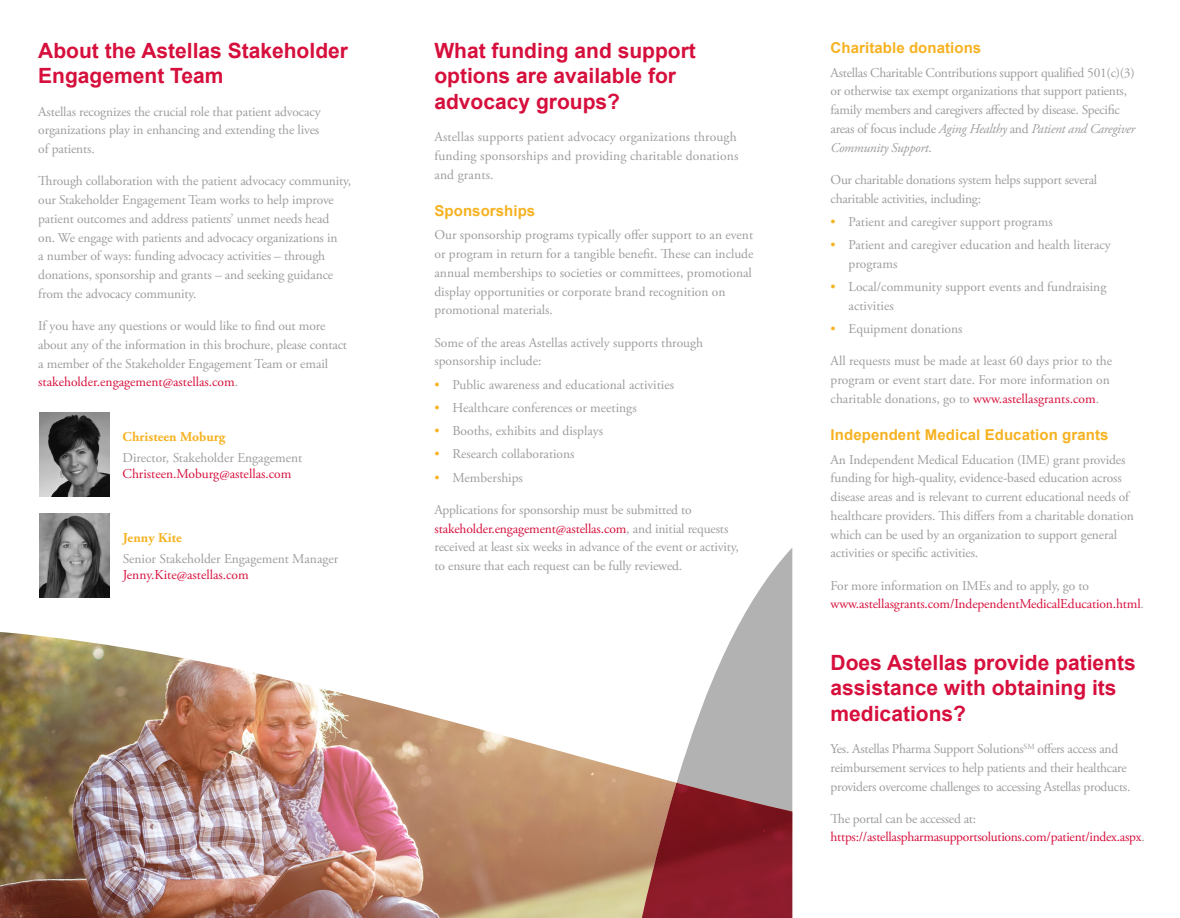
<style>
.page{position:relative;width:1180px;height:918px;background:#fff}
.page>*{position:absolute;margin:0;border:0;box-sizing:border-box;transform-origin:0 0}
.t1{font:700 21px/25.5px "Arial";color:#d60f3c}
.t2{font:700 15px "Arial";letter-spacing:.005em;color:#f6b221}
.t3{font:13.5px/18.8px "Adobe Garamond Pro";letter-spacing:-.01em;color:#9d9d9c}
.t4{font:13.5px/18.8px "Adobe Garamond Pro";letter-spacing:-.01em;color:#d60f3c}
.t5{font:13.5px/18.8px "Adobe Garamond Pro";letter-spacing:.01em;color:#9d9d9c}
.t6{font:700 13.5px "Adobe Garamond Pro";letter-spacing:.005em;color:#f6b221}
.s1{color:#d60f3c}
.s2{color:#f6b221}
.s3{font-style:italic}
.s4{color:#9d9d9c}
</style>
<div class="page">
<img style="left:39px;top:514px;width:71px;height:84px">
<img style="left:39px;top:413px;width:71px;height:83px">
<img style="left:0;top:632px;width:589px;height:286px">
<svg style="left:589px;top:548px;width:203px;height:370px"></svg>
<h1 class="t1" style="left:38px;top:38px;width:311px">About the Astellas Stakeholder<br>Engagement Team</h1>
<p class="t3" style="left:38px;top:102px;width:284px;text-align:justify">Astellas recognizes the crucial role that patient advocacy organizations play in enhancing and extending the lives of patients.</p>
<p class="t3" style="left:38px;top:172px;width:314px">Through collaboration with the patient advocacy community, our Stakeholder Engagement Team works to help improve patient outcomes and address patients’ unmet needs head<br>on. We engage with patients and advocacy organizations in<br>a number of ways: funding advocacy activities – through donations, sponsorship and grants – and seeking guidance from the advocacy community.</p>
<p class="t3" style="left:38px;top:317px;width:310px">If you have any questions or would like to find out more about any of the information in this brochure, please contact a member of the Stakeholder Engagement Team or email <span class="s1">stakeholder.engagement@astellas.com</span>.</p>
<p class="t6" style="left:123px;top:429px;width:104px">Christeen Moburg</p>
<p class="t3" style="left:123px;top:449px;width:181px">Director, Stakeholder Engagement</p>
<p class="t4" style="left:123px;top:465px;width:170px">Christeen.Moburg@astellas.com</p>
<p class="t6" style="left:123px;top:530px;width:61px">Jenny Kite</p>
<p class="t3" style="left:123px;top:550px;width:217px">Senior Stakeholder Engagement Manager</p>
<p class="t4" style="left:123px;top:566px;width:128px">Jenny.Kite@astellas.com</p>
<h1 class="t1" style="left:434px;top:38px;width:263px">What funding and support options are available for advocacy groups?</h1>
<p class="t5" style="left:434px;top:128px;width:305px">Astellas supports patient advocacy organizations through funding sponsorships and providing charitable donations and grants.</p>
<p class="t2" style="left:434px;top:201px;width:102px">Sponsorships</p>
<p class="t3" style="left:434px;top:226px;width:320px">Our sponsorship programs typically offer support to an event or program in return for a tangible benefit. These can include annual memberships to societies or committees, promotional display opportunities or corporate brand recognition on promotional materials.</p>
<p class="t3" style="left:434px;top:333px;width:270px">Some of the areas Astellas actively supports through sponsorship include:</p>
<p class="t3" style="left:434px;top:375px;width:241px"><span class="s2">•</span> Public awareness and educational activities</p>
<p class="t3" style="left:434px;top:399px;width:204px"><span class="s2">•</span> Healthcare conferences or meetings</p>
<p class="t3" style="left:434px;top:422px;width:170px"><span class="s2">•</span> Booths, exhibits and displays</p>
<p class="t3" style="left:434px;top:445px;width:142px"><span class="s2">•</span> Research collaborations</p>
<p class="t3" style="left:434px;top:468px;width:90px"><span class="s2">•</span> Memberships</p>
<p class="t3" style="left:434px;top:501px;width:306px">Applications for sponsorship must be submitted to <span class="s1">stakeholder.engagement@astellas.com</span>, and initial requests received at least six weeks in advance of the event or activity, to ensure that each request can be fully reviewed.</p>
<p class="t2" style="left:830px;top:38px;width:152px">Charitable donations</p>
<p class="t3" style="left:830px;top:64px;width:306px">Astellas Charitable Contributions support qualified 501(c)(3) or otherwise tax exempt organizations that support patients, family members and caregivers affected by disease. Specific areas of focus include <span class="s3">Aging Healthy</span> and <span class="s3">Patient and Caregiver Community Support</span>.</p>
<p class="t3" style="left:830px;top:171px;width:268px">Our charitable donations system helps support several charitable activities, including:</p>
<p class="t3" style="left:830px;top:213px;width:224px"><span class="s2">•</span> Patient and caregiver support programs</p>
<p class="t3" style="left:848px;top:236px;width:264px;text-indent:-18px"><span class="s2">•</span> Patient and caregiver education and health literacy programs</p>
<p class="t3" style="left:848px;top:278px;width:259px;text-indent:-18px"><span class="s2">•</span> Local/community support events and fundraising activities</p>
<p class="t3" style="left:830px;top:320px;width:133px"><span class="s2">•</span> Equipment donations</p>
<p class="t3" style="left:830px;top:352px;width:283px">All requests must be made at least 60 days prior to the program or event start date. For more information on charitable donations, go to <span class="s1">www.astellasgrants.com</span>.</p>
<p class="t2" style="left:830px;top:425px;width:279px">Independent Medical Education grants</p>
<p class="t3" style="left:830px;top:451px;width:305px">An Independent Medical Education (IME) grant provides funding for high-quality, evidence-based education across disease areas and is relevant to current educational needs of healthcare providers. This differs from a charitable donation which can be used by an organization to support general activities or specific activities.</p>
<p class="t4" style="left:830px;top:577px;width:315px"><span class="s4">For more information on IMEs and to apply, go to </span>www.astellasgrants.com/IndependentMedicalEducation.html<span class="s4">.</span></p>
<h1 class="t1" style="left:830px;top:651px;width:306px">Does Astellas provide patients assistance with obtaining its medications?</h1>
<p class="t3" style="left:830px;top:740px;width:301px">Yes. Astellas Pharma Support Solutions<sup>SM</sup> offers access and reimbursement services to help patients and their healthcare providers overcome challenges to accessing Astellas products.</p>
<p class="t4" style="left:830px;top:809px;width:315px"><span class="s4">The portal can be accessed at: </span>https://astellaspharmasupportsolutions.com/patient/index.aspx<span class="s4">.</span></p>
</div>
